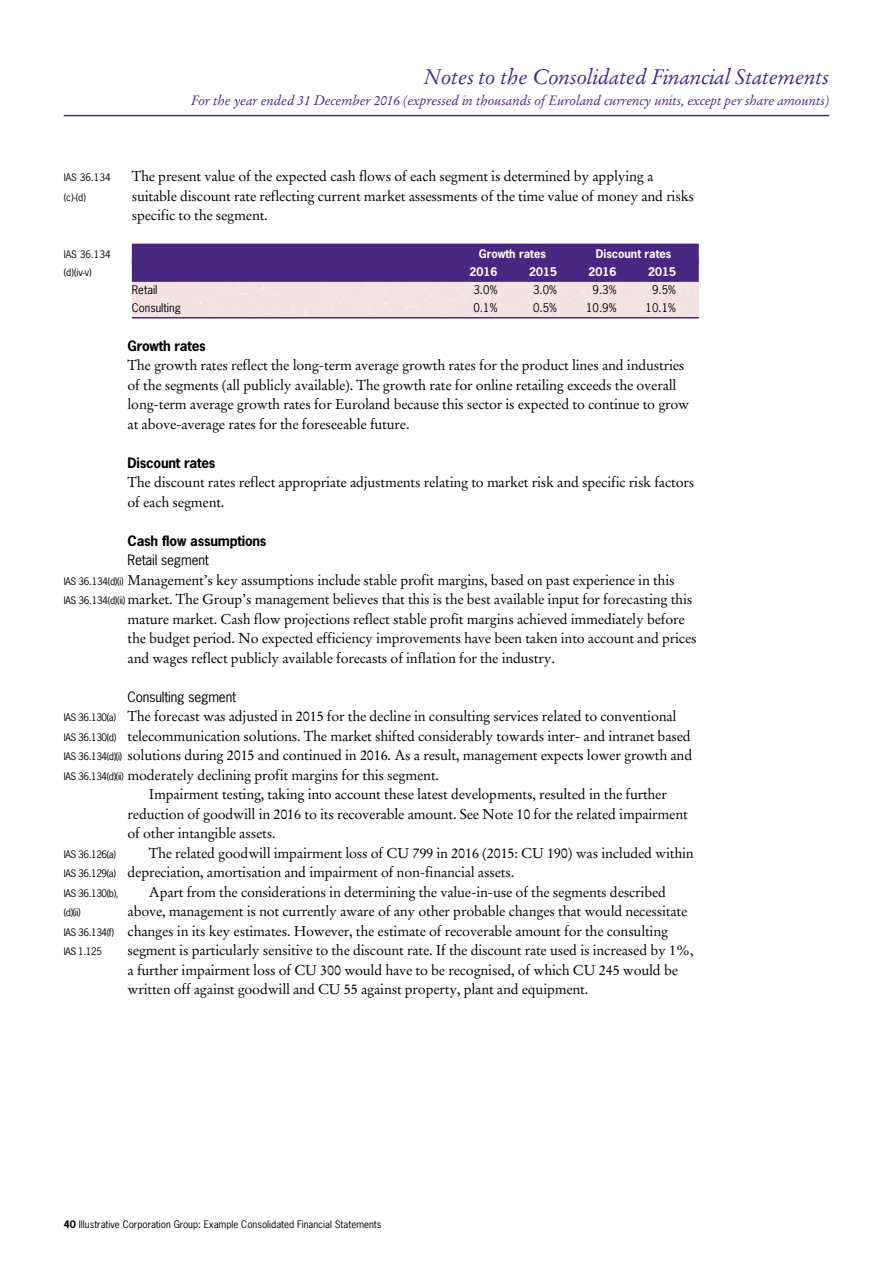
<style>
.page{position:relative;width:893px;height:1263px;background:#fff}
.page>*{position:absolute;margin:0;border:0;box-sizing:border-box;transform-origin:0 0}
.t1{font:italic 21px "Stempel Garamond";letter-spacing:-.015em;color:#482783}
.t2{font:14.25px/19.5px "Stempel Garamond";letter-spacing:-.015em;color:#000}
.t3{font:italic 13.5px "Stempel Garamond";letter-spacing:-.015em;color:#482783}
.t4{font:700 13.5px "News Gothic";letter-spacing:-.015em;color:#000}
.t5{font:13.5px "News Gothic";letter-spacing:-.015em;color:#000}
.t6{font:11.25px "News Gothic";color:#000}
.t7{font:700 11.25px "News Gothic";color:#fff}
.t8{font:9.75px "News Gothic";color:#000}
.s1{font-family:"News Gothic";font-size:9.75px}
.s2{font-weight:700}
</style>
<div class="page">
<hr style="left:64px;top:115px;width:765px;height:1px;background:#482783">
<div style="left:132px;top:244px;width:567px;height:20px;background:#482783"></div>
<div style="left:132px;top:262px;width:567px;height:20px;background:#482783"></div>
<hr style="left:132px;top:317px;width:567px;height:1px;background:#482783">
<h1 class="t1" style="left:424px;top:64px;width:407px">Notes to the Consolidated Financial Statements</h1>
<p class="t3" style="left:191px;top:92px;width:640px">For the year ended 31 December 2016 (expressed in thousands of Euroland currency units, except per share amounts)</p>
<p class="t8" style="left:64px;top:171px;width:48px">IAS 36.134</p>
<p class="t2" style="left:132px;top:167px;width:523px">The present value of the expected cash flows of each segment is determined by applying a</p>
<p class="t8" style="left:64px;top:191px;width:24px">(c)-(d)</p>
<p class="t2" style="left:132px;top:186px;width:564px">suitable discount rate reflecting current market assessments of the time value of money and risks specific to the segment.</p>
<p class="t8" style="left:64px;top:248px;width:48px">IAS 36.134</p>
<p class="t7" style="left:479px;top:246px;width:69px">Growth rates</p>
<p class="t7" style="left:596px;top:246px;width:77px">Discount rates</p>
<p class="t8" style="left:64px;top:266px;width:29px">(d)(iv-v)</p>
<p class="t7" style="left:469px;top:264px;width:29px">2016</p>
<p class="t7" style="left:529px;top:264px;width:29px">2015</p>
<p class="t7" style="left:589px;top:264px;width:29px">2016</p>
<p class="t7" style="left:648px;top:264px;width:29px">2015</p>
<p class="t6" style="left:132px;top:282px;width:27px">Retail</p>
<p class="t6" style="left:473px;top:282px;width:26px">3.0%</p>
<p class="t6" style="left:533px;top:282px;width:26px">3.0%</p>
<p class="t6" style="left:593px;top:282px;width:26px">9.3%</p>
<p class="t6" style="left:652px;top:282px;width:26px">9.5%</p>
<p class="t6" style="left:132px;top:300px;width:51px">Consulting</p>
<p class="t6" style="left:473px;top:300px;width:26px">0.1%</p>
<p class="t6" style="left:533px;top:300px;width:26px">0.5%</p>
<p class="t6" style="left:586px;top:300px;width:32px">10.9%</p>
<p class="t6" style="left:646px;top:300px;width:32px">10.1%</p>
<p class="t4" style="left:128px;top:337px;width:80px">Growth rates</p>
<p class="t2" style="left:128px;top:356px;width:563px">The growth rates reflect the long-term average growth rates for the product lines and industries of the segments (all publicly available). The growth rate for online retailing exceeds the overall long-term average growth rates for Euroland because this sector is expected to continue to grow at above-average rates for the foreseeable future.</p>
<p class="t4" style="left:128px;top:454px;width:89px">Discount rates</p>
<p class="t2" style="left:128px;top:473px;width:568px">The discount rates reflect appropriate adjustments relating to market risk and specific risk factors of each segment.</p>
<p class="t4" style="left:128px;top:532px;width:140px">Cash flow assumptions</p>
<p class="t5" style="left:128px;top:551px;width:83px">Retail segment</p>
<p class="t2" style="left:64px;top:570px;width:612px"><span class="s1">IAS 36.134(d)(i)</span> Management’s key assumptions include stable profit margins, based on past experience in this</p>
<p class="t2" style="left:64px;top:590px;width:630px"><span class="s1">IAS 36.134(d)(ii)</span> market. The Group’s management believes that this is the best available input for forecasting this</p>
<p class="t2" style="left:128px;top:609px;width:559px">mature market. Cash flow projections reflect stable profit margins achieved immediately before</p>
<p class="t2" style="left:128px;top:629px;width:571px">the budget period. No expected efficiency improvements have been taken into account and prices</p>
<p class="t2" style="left:128px;top:648px;width:429px">and wages reflect publicly available forecasts of inflation for the industry.</p>
<p class="t5" style="left:128px;top:688px;width:110px">Consulting segment</p>
<p class="t2" style="left:64px;top:707px;width:614px"><span class="s1">IAS 36.130(a)</span> The forecast was adjusted in 2015 for the decline in consulting services related to conventional</p>
<p class="t2" style="left:64px;top:726px;width:629px"><span class="s1">IAS 36.130(d)</span> telecommunication solutions. The market shifted considerably towards inter- and intranet based</p>
<p class="t2" style="left:64px;top:746px;width:630px"><span class="s1">IAS 36.134(d)(i)</span> solutions during 2015 and continued in 2016. As a result, management expects lower growth and</p>
<p class="t2" style="left:64px;top:765px;width:377px"><span class="s1">IAS 36.134(d)(ii)</span> moderately declining profit margins for this segment.</p>
<p class="t2" style="left:149px;top:785px;width:520px">Impairment testing, taking into account these latest developments, resulted in the further</p>
<p class="t2" style="left:128px;top:804px;width:562px">reduction of goodwill in 2016 to its recoverable amount. See Note 10 for the related impairment</p>
<p class="t2" style="left:128px;top:824px;width:150px">of other intangible assets.</p>
<p class="t8" style="left:64px;top:848px;width:54px">IAS 36.126(a)</p>
<p class="t2" style="left:64px;top:843px;width:631px;text-indent:85px">The related goodwill impairment loss of CU 799 in 2016 (2015: CU 190) was included within<br><span class="s1">IAS 36.129(a)</span> depreciation, amortisation and impairment of non-financial assets.</p>
<p class="t8" style="left:64px;top:887px;width:56px">IAS 36.130(b),</p>
<p class="t2" style="left:149px;top:882px;width:519px">Apart from the considerations in determining the value-in-use of the segments described</p>
<p class="t8" style="left:64px;top:906px;width:18px">(d)(ii)</p>
<p class="t2" style="left:64px;top:902px;width:625px;text-indent:64px">above, management is not currently aware of any other probable changes that would necessitate<br><span class="s1">IAS 36.134(f)</span> changes in its key estimates. However, the estimate of recoverable amount for the consulting</p>
<p class="t8" style="left:64px;top:945px;width:40px">IAS 1.125</p>
<p class="t2" style="left:128px;top:941px;width:568px">segment is particularly sensitive to the discount rate. If the discount rate used is increased by 1%, a further impairment loss of CU 300 would have to be recognised, of which CU 245 would be written off against goodwill and CU 55 against property, plant and equipment.</p>
<p class="t8" style="left:64px;top:1218px;width:319px"><span class="s2">40</span> Illustrative Corporation Group: Example Consolidated Financial Statements</p>
</div>
